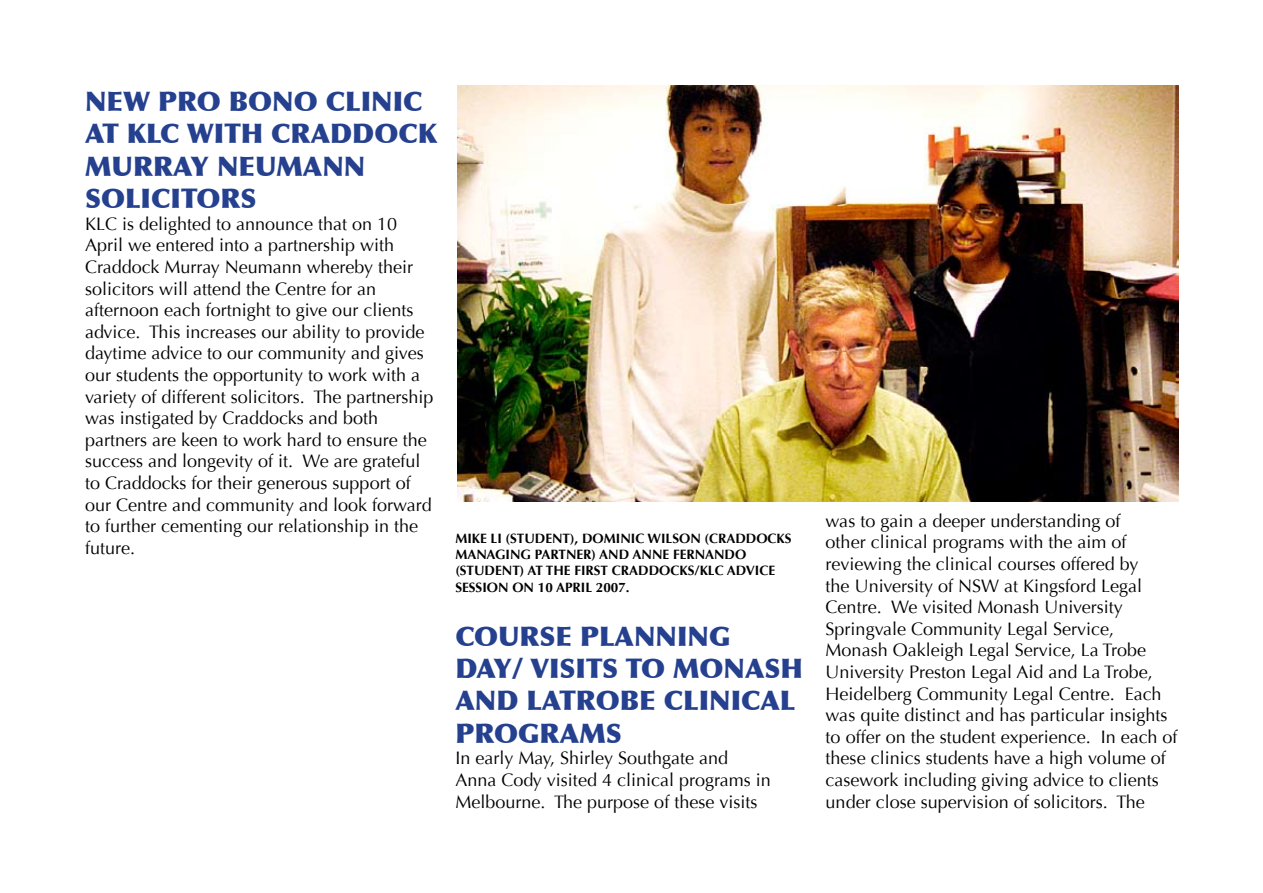
<style>
.page{position:relative;width:1263px;height:893px;background:#fff}
.page>*{position:absolute;margin:0;border:0;box-sizing:border-box;transform-origin:0 0}
.t1{font:900 27px/32.4px "Optima";color:#24408e}
.t2{font:18px/21.6px "Optima";color:#000}
.t3{font:700 13.5px/16.2px "Optima";color:#000}
</style>
<div class="page">
<img style="left:457px;top:85px;width:721px;height:417px">
<h1 class="t1" style="left:85px;top:85px;width:337px">NEW PRO BONO CLINIC<br>AT KLC WITH CRADDOCK<br>MURRAY NEUMANN<br>SOLICITORS</h1>
<p class="t2" style="left:85px;top:213px;width:350px">KLC is delighted to announce that on 10<br>April we entered into a partnership with Craddock Murray Neumann whereby their solicitors will attend the Centre for an afternoon each fortnight to give our clients advice. This increases our ability to provide daytime advice to our community and gives our students the opportunity to work with a variety of different solicitors. The partnership was instigated by Craddocks and both partners are keen to work hard to ensure the success and longevity of it. We are grateful to Craddocks for their generous support of our Centre and community and look forward to further cementing our relationship in the future.</p>
<p class="t3" style="left:455px;top:530px;width:338px">MIKE LI (STUDENT), DOMINIC WILSON (CRADDOCKS MANAGING PARTNER) AND ANNE FERNANDO (STUDENT) AT THE FIRST CRADDOCKS/KLC ADVICE SESSION ON 10 APRIL 2007.</p>
<h1 class="t1" style="left:455px;top:620px;width:349px">COURSE PLANNING<br>DAY/ VISITS TO MONASH<br>AND LATROBE CLINICAL<br>PROGRAMS</h1>
<p class="t2" style="left:455px;top:748px;width:317px">In early May, Shirley Southgate and<br>Anna Cody visited 4 clinical programs in<br>Melbourne. The purpose of these visits</p>
<p class="t2" style="left:826px;top:510px;width:353px">was to gain a deeper understanding of<br>other clinical programs with the aim of reviewing the clinical courses offered by<br>the University of NSW at Kingsford Legal Centre. We visited Monash University Springvale Community Legal Service, Monash Oakleigh Legal Service, La Trobe University Preston Legal Aid and La Trobe, Heidelberg Community Legal Centre. Each was quite distinct and has particular insights to offer on the student experience. In each of these clinics students have a high volume of casework including giving advice to clients under close supervision of solicitors. The</p>
</div>
